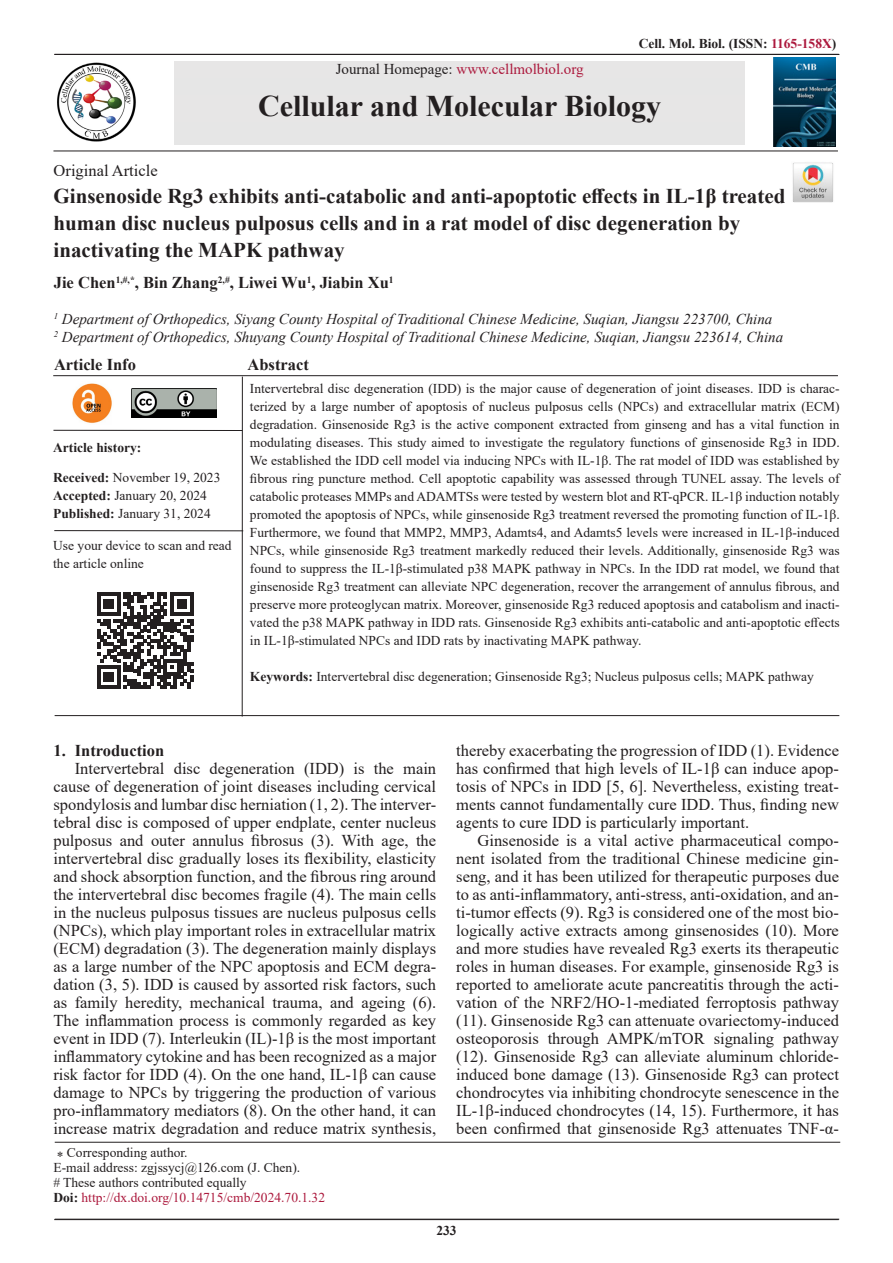
<style>
.page{position:relative;width:893px;height:1263px;background:#fff}
.page>*{position:absolute;margin:0;border:0;box-sizing:border-box;transform-origin:0 0}
.t1{font:700 30px "Times New Roman";color:#231f20}
.t2{font:700 21px/27px "Times New Roman";color:#231f20}
.t3{font:16.5px/18px "Times New Roman";color:#231f20;text-align:justify}
.t4{font:700 16.5px "Times New Roman";color:#231f20}
.t5{font:italic 15px "Times New Roman";color:#231f20}
.t6{font:15px "Times New Roman";color:#ac193d}
.t7{font:13.5px/18px "Times New Roman";color:#231f20;text-align:justify}
.t8{font:700 13.5px "Times New Roman";color:#231f20}
.t9{font:13.5px "Times New Roman";color:#ac193d}
.s1{color:#ac193d}
.s2{color:#231f20}
.s3{font-weight:700}
.s4{font-weight:700;color:#231f20}
</style>
<div class="page">
<hr style="left:54px;top:1219px;width:785px;height:1px;background:#231f20">
<hr style="left:54px;top:54px;width:785px;height:1px;background:#231f20">
<hr style="left:53px;top:151px;width:785px;height:1px;background:#231f20">
<img style="left:773px;top:58px;width:62px;height:88px">
<div style="left:174px;top:62px;width:571px;height:83px;background:#e6e6e6"></div>
<img style="left:792px;top:162px;width:41px;height:41px">
<hr style="left:55px;top:1142px;width:785px;height:1px;background:#231f20">
<hr style="left:53px;top:375px;width:785px;height:1px;background:#231f20">
<hr style="left:54px;top:530px;width:189px;height:1px;background:#231f20">
<hr style="left:242px;top:377px;width:1px;height:339px;background:#231f20">
<hr style="left:55px;top:715px;width:784px;height:1px;background:#231f20">
<svg style="left:97px;top:592px;width:96px;height:97px"></svg>
<hr style="left:53px;top:430px;width:189px;height:1px;background:#231f20">
<img style="left:72px;top:383px;width:40px;height:40px">
<img style="left:57px;top:62px;width:79px;height:80px">
<img style="left:132px;top:388px;width:85px;height:30px">
<p class="t8" style="left:639px;top:34px;width:199px">Cell. Mol. Biol. (ISSN: <span class="s1">1165-158X</span>)</p>
<p class="t6" style="left:336px;top:59px;width:249px"><span class="s2">Journal Homepage:</span> www.cellmolbiol.org</p>
<p class="t1" style="left:258px;top:84px;width:405px">Cellular and Molecular Biology</p>
<p class="t3" style="left:54px;top:161px;width:106px">Original Article</p>
<p class="t2" style="left:54px;top:182px;width:733px">Ginsenoside Rg3 exhibits anti-catabolic and anti-apoptotic effects in IL-1β treated human disc nucleus pulposus cells and in a rat model of disc degeneration by inactivating the MAPK pathway</p>
<p class="t4" style="left:54px;top:271px;width:341px">Jie Chen<sup>1,#,*</sup>, Bin Zhang<sup>2,#</sup>, Liwei Wu<sup>1</sup>, Jiabin Xu<sup>1</sup></p>
<p class="t5" style="left:54px;top:309px;width:720px"><sup>1</sup> Department of Orthopedics, Siyang County Hospital of Traditional Chinese Medicine, Suqian, Jiangsu 223700, China</p>
<p class="t5" style="left:54px;top:327px;width:731px"><sup>2</sup> Department of Orthopedics, Shuyang County Hospital of Traditional Chinese Medicine, Suqian, Jiangsu 223614, China</p>
<p class="t4" style="left:54px;top:352px;width:84px">Article Info</p>
<p class="t4" style="left:248px;top:352px;width:63px">Abstract</p>
<p class="t8" style="left:53px;top:437px;width:90px">Article history:</p>
<p class="t7" style="left:53px;top:468px;width:169px"><span class="s3">Received:</span> November 19, 2023</p>
<p class="t7" style="left:53px;top:486px;width:155px"><span class="s3">Accepted:</span> January 20, 2024</p>
<p class="t7" style="left:53px;top:504px;width:159px"><span class="s3">Published:</span> January 31, 2024</p>
<p class="t7" style="left:53px;top:536px;width:180px">Use your device to scan and read the article online</p>
<p class="t7" style="left:250px;top:379px;width:591px">Intervertebral disc degeneration (IDD) is the major cause of degeneration of joint diseases. IDD is charac&shy;terized by a large number of apoptosis of nucleus pulposus cells (NPCs) and extracellular matrix (ECM) degradation. Ginsenoside Rg3 is the active component extracted from ginseng and has a vital function in modulating diseases. This study aimed to investigate the regulatory functions of ginsenoside Rg3 in IDD.<br>We established the IDD cell model via inducing NPCs with IL-1β. The rat model of IDD was established by fibrous ring puncture method. Cell apoptotic capability was assessed through TUNEL assay. The levels of catabolic proteases MMPs and ADAMTSs were tested by western blot and RT-qPCR. IL-1β induction notably promoted the apoptosis of NPCs, while ginsenoside Rg3 treatment reversed the promoting function of IL-1β.<br>Furthermore, we found that MMP2, MMP3, Adamts4, and Adamts5 levels were increased in IL-1β-induced NPCs, while ginsenoside Rg3 treatment markedly reduced their levels. Additionally, ginsenoside Rg3 was found to suppress the IL-1β-stimulated p38 MAPK pathway in NPCs. In the IDD rat model, we found that ginsenoside Rg3 treatment can alleviate NPC degeneration, recover the arrangement of annulus fibrous, and preserve more proteoglycan matrix. Moreover, ginsenoside Rg3 reduced apoptosis and catabolism and inacti&shy;vated the p38 MAPK pathway in IDD rats. Ginsenoside Rg3 exhibits anti-catabolic and anti-apoptotic effects in IL-1β-stimulated NPCs and IDD rats by inactivating MAPK pathway.</p>
<p class="t7" style="left:250px;top:667px;width:565px"><span class="s3">Keywords:</span> Intervertebral disc degeneration; Ginsenoside Rg3; Nucleus pulposus cells; MAPK pathway</p>
<p class="t4" style="left:53px;top:739px;width:112px">1. Introduction</p>
<p class="t3" style="left:53px;top:759px;width:384px;text-indent:21px">Intervertebral disc degeneration (IDD) is the main cause of degeneration of joint diseases including cervical spondylosis and lumbar disc herniation (1, 2). The interver&shy;tebral disc is composed of upper endplate, center nucleus pulposus and outer annulus fibrosus (3). With age, the intervertebral disc gradually loses its flexibility, elasticity and shock absorption function, and the fibrous ring around the intervertebral disc becomes fragile (4). The main cells in the nucleus pulposus tissues are nucleus pulposus cells (NPCs), which play important roles in extracellular matrix (ECM) degradation (3). The degeneration mainly displays as a large number of the NPC apoptosis and ECM degra&shy;dation (3, 5). IDD is caused by assorted risk factors, such as family heredity, mechanical trauma, and ageing (6).<br>The inflammation process is commonly regarded as key event in IDD (7). Interleukin (IL)-1β is the most important inflammatory cytokine and has been recognized as a major risk factor for IDD (4). On the one hand, IL-1β can cause damage to NPCs by triggering the production of various pro-inflammatory mediators (8). On the other hand, it can increase matrix degradation and reduce matrix synthesis,</p>
<p class="t7" style="left:57px;top:1143px;width:132px">⁎ Corresponding author.</p>
<p class="t7" style="left:53px;top:1158px;width:248px">E-mail address: zgjssycj@126.com (J. Chen).</p>
<p class="t7" style="left:53px;top:1173px;width:195px"># These authors contributed equally</p>
<p class="t9" style="left:53px;top:1187px;width:273px"><span class="s4">Doi:</span> http://dx.doi.org/10.14715/cmb/2024.70.1.32</p>
<p class="t3" style="left:456px;top:741px;width:384px">thereby exacerbating the progression of IDD (1). Evidence has confirmed that high levels of IL-1β can induce apop&shy;tosis of NPCs in IDD [5, 6]. Nevertheless, existing treat&shy;ments cannot fundamentally cure IDD. Thus, finding new agents to cure IDD is particularly important.</p>
<p class="t3" style="left:456px;top:831px;width:384px;text-indent:21px">Ginsenoside is a vital active pharmaceutical compo&shy;nent isolated from the traditional Chinese medicine gin&shy;seng, and it has been utilized for therapeutic purposes due to as anti-inflammatory, anti-stress, anti-oxidation, and an&shy;ti-tumor effects (9). Rg3 is considered one of the most bio&shy;logically active extracts among ginsenosides (10). More and more studies have revealed Rg3 exerts its therapeutic roles in human diseases. For example, ginsenoside Rg3 is reported to ameliorate acute pancreatitis through the acti&shy;vation of the NRF2/HO‑1‑mediated ferroptosis pathway (11). Ginsenoside Rg3 can attenuate ovariectomy-induced osteoporosis through AMPK/mTOR signaling pathway (12). Ginsenoside Rg3 can alleviate aluminum chloride&shy;induced bone damage (13). Ginsenoside Rg3 can protect chondrocytes via inhibiting chondrocyte senescence in the IL-1β-induced chondrocytes (14, 15). Furthermore, it has been confirmed that ginsenoside Rg3 attenuates TNF-α-</p>
<p class="t8" style="left:436px;top:1220px;width:22px">233</p>
</div>
